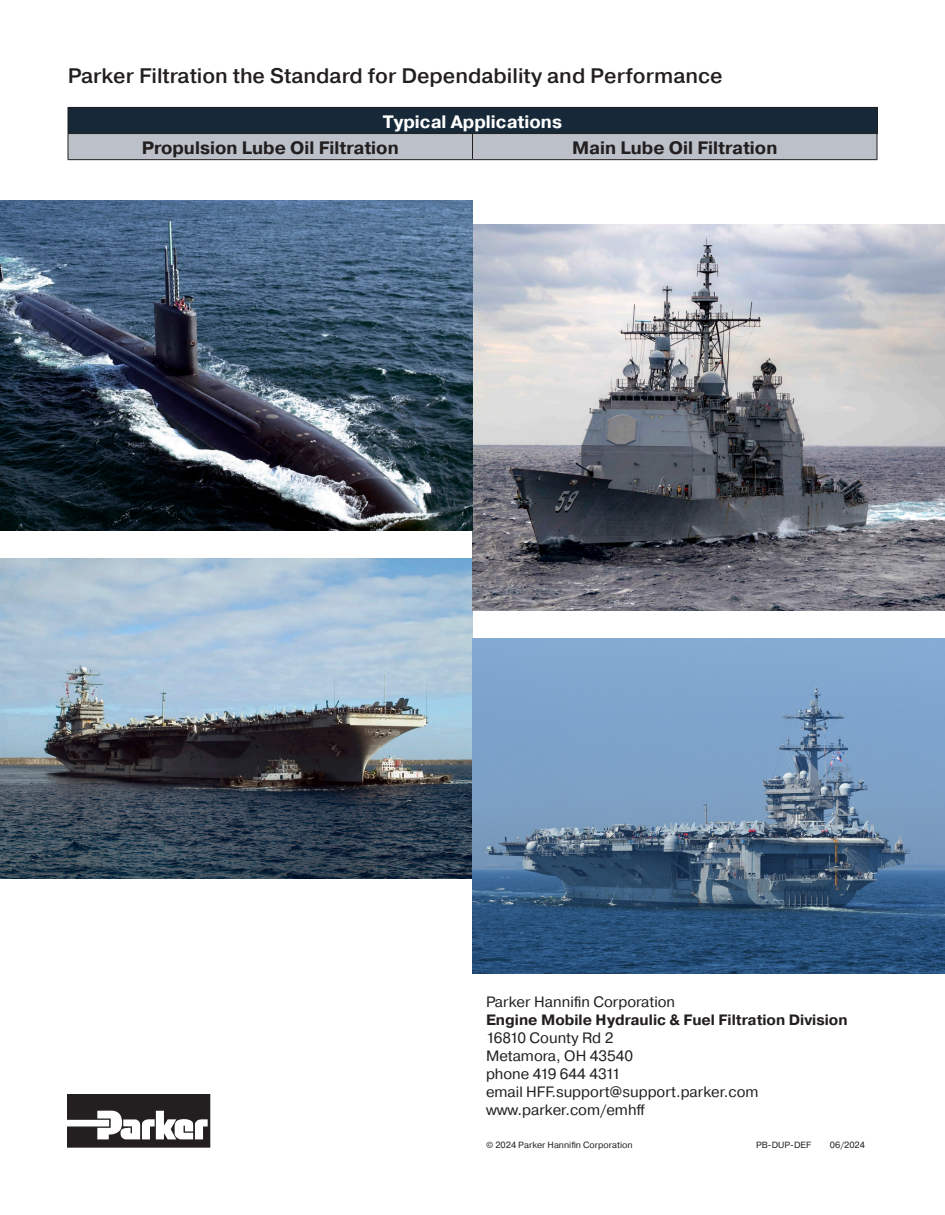
<style>
.page{position:relative;width:945px;height:1215px;background:#fff}
.page>*{position:absolute;margin:0;border:0;box-sizing:border-box;transform-origin:0 0}
.t1{font:500 21px "Pragmatica";color:#231f20}
.t2{font:700 18px "Pragmatica";color:#231f20}
.t3{font:700 18px "Pragmatica";color:#fff}
.t4{font:15px "Pragmatica";color:#231f20}
.t5{font:700 15px "Pragmatica";color:#231f20}
.t6{font:9px "Pragmatica";color:#231f20}
</style>
<div class="page">
<svg style="left:68px;top:1095px;width:142px;height:53px"></svg>
<hr style="left:68px;top:107px;width:405px;height:1px;background:#231f20">
<hr style="left:472px;top:107px;width:405px;height:1px;background:#231f20">
<svg style="left:68px;top:108px;width:810px;height:52px"></svg>
<hr style="left:68px;top:159px;width:405px;height:1px;background:#231f20">
<hr style="left:472px;top:159px;width:405px;height:1px;background:#231f20">
<img style="left:0;top:559px;width:472px;height:320px">
<img style="left:472px;top:224px;width:473px;height:386px">
<img style="left:0;top:201px;width:472px;height:330px">
<img style="left:472px;top:638px;width:473px;height:335px">
<p class="t1" style="left:68px;top:63px;width:657px">Parker Filtration the Standard for Dependability and Performance</p>
<p class="t3" style="left:383px;top:110px;width:181px">Typical Applications</p>
<p class="t2" style="left:142px;top:136px;width:259px">Propulsion Lube Oil Filtration</p>
<p class="t2" style="left:572px;top:136px;width:207px">Main Lube Oil Filtration</p>
<p class="t4" style="left:486px;top:993px;width:191px">Parker Hannifin Corporation</p>
<p class="t5" style="left:486px;top:1010px;width:363px">Engine Mobile Hydraulic &amp; Fuel Filtration Division</p>
<p class="t4" style="left:486px;top:1029px;width:129px">16810 County Rd 2</p>
<p class="t4" style="left:486px;top:1047px;width:149px">Metamora, OH 43540</p>
<p class="t4" style="left:486px;top:1065px;width:136px">phone 419 644 4311</p>
<p class="t4" style="left:486px;top:1083px;width:274px">email HFF.support@support.parker.com</p>
<p class="t4" style="left:486px;top:1101px;width:161px">www.parker.com/emhff</p>
<p class="t6" style="left:486px;top:1139px;width:148px">© 2024 Parker Hannifin Corporation</p>
<p class="t6" style="left:756px;top:1139px;width:57px">PB-DUP-DEF</p>
<p class="t6" style="left:830px;top:1139px;width:37px">06/2024</p>
</div>
